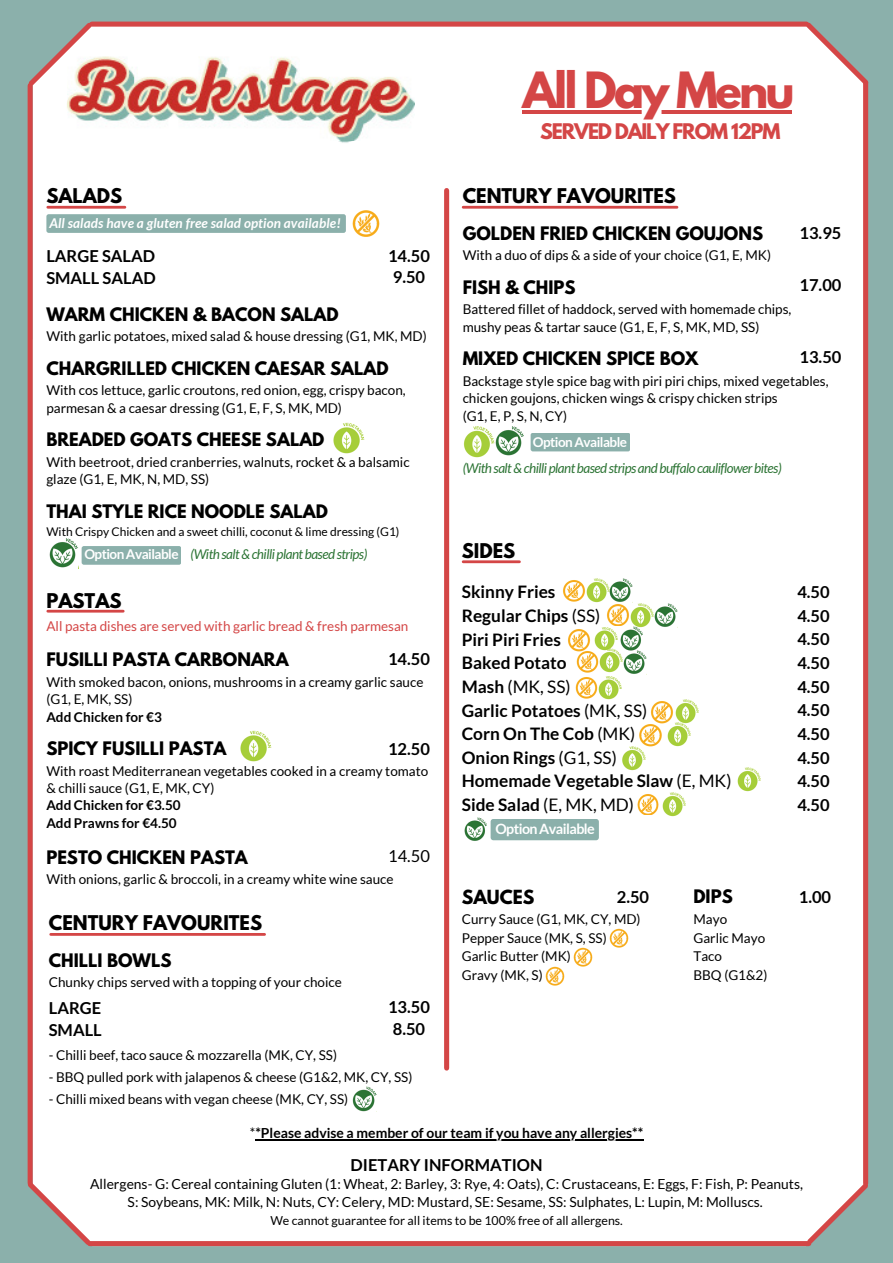
<style>
.page{position:relative;width:893px;height:1263px;background:#8bb0ab}
.page>*{position:absolute;margin:0;border:0;box-sizing:border-box;transform-origin:0 0}
.t1{font:700 44.25px "League Spartan";letter-spacing:-.065em;color:#d44646}
.t2{font:700 19.05px "League Spartan";letter-spacing:-.065em;color:#d44646}
.t3{font:700 18px "League Spartan";color:#000}
.t4{font:700 17.25px/23.6px "Lato";color:#000}
.t5{font:700 17.25px "League Spartan";color:#000}
.t6{font:700 16.5px "League Spartan";color:#000}
.t7{font:700 16.5px/23.6px "Lato";color:#000}
.t8{font:16.5px "Lato";color:#000}
.t9{font:700 14.25px "Lato";letter-spacing:-.04em;color:#fff}
.t10{font:13.88px/18px "Lato";color:#000;text-align:center}
.t11{font:700 13.88px "Lato";color:#000}
.t12{font:13.5px/17.4px "Lato";color:#000}
.t13{font:italic 13.5px "Lato";letter-spacing:-.04em;color:#2c7434}
.t14{font:13.5px "Lato";color:#d44646}
.t15{font:700 13.5px/17.4px "Lato";color:#000}
.t16{font:italic 700 13.5px "Lato";letter-spacing:.01em;color:#fff}
.t17{font:700 13.5px "Lato";letter-spacing:-.04em;color:#fff}
.t18{font:12.38px "Lato";color:#000}
.t19{font:12px "Lato";color:#000}
.s1{font-weight:700;font-style:normal;color:#fff}
.s2{font-weight:400}
</style>
<div class="page">
<div style="left:33px;top:1000px;width:830px;height:241px;background:#fff"></div>
<div style="left:33px;top:27px;width:830px;height:973px;background:#fff"></div>
<div style="left:28px;top:86px;width:5px;height:1097px;background:#d44646"></div>
<div style="left:863px;top:83px;width:5px;height:1100px;background:#d44646"></div>
<div style="left:92px;top:22px;width:714px;height:5px;background:#d44646"></div>
<div style="left:90px;top:1241px;width:718px;height:5px;background:#d44646"></div>
<svg style="left:27px;top:1177px;width:68px;height:70px"></svg>
<svg style="left:802px;top:1179px;width:67px;height:68px"></svg>
<svg style="left:801px;top:21px;width:68px;height:69px"></svg>
<hr style="left:51px;top:933px;width:213px;height:3px;background:#d44646">
<div style="left:444px;top:190px;width:5px;height:878px;background:#d44646"></div>
<hr style="left:48px;top:206px;width:77px;height:3px;background:#d44646">
<img style="left:347px;top:210px;width:41px;height:27px">
<hr style="left:255px;top:1139px;width:388px;height:1px;background:#000">
<img style="left:332px;top:422px;width:35px;height:32px">
<hr style="left:48px;top:610px;width:75px;height:3px;background:#d44646">
<hr style="left:463px;top:560px;width:56px;height:3px;background:#d44646">
<hr style="left:522px;top:110px;width:269px;height:4px;background:#d44646">
<img style="left:27px;top:22px;width:417px;height:151px">
<img style="left:67px;top:54px;width:347px;height:86px">
<img style="left:239px;top:730px;width:35px;height:33px">
<img style="left:612px;top:578px;width:21px;height:24px">
<img style="left:656px;top:603px;width:21px;height:24px">
<img style="left:593px;top:626px;width:50px;height:25px">
<img style="left:622px;top:649px;width:24px;height:25px">
<img style="left:463px;top:817px;width:24px;height:24px">
<div style="left:490px;top:819px;width:109px;height:21px;background:#8bb0ab;border-radius:3px"></div>
<img style="left:559px;top:580px;width:26px;height:22px">
<img style="left:602px;top:604px;width:27px;height:22px">
<img style="left:563px;top:628px;width:35px;height:23px">
<img style="left:572px;top:651px;width:27px;height:22px">
<img style="left:571px;top:677px;width:27px;height:22px">
<img style="left:646px;top:701px;width:28px;height:22px">
<img style="left:634px;top:723px;width:33px;height:23px">
<img style="left:633px;top:793px;width:29px;height:22px">
<img style="left:542px;top:967px;width:29px;height:19px">
<img style="left:606px;top:928px;width:28px;height:19px">
<img style="left:570px;top:947px;width:29px;height:20px">
<img style="left:585px;top:578px;width:27px;height:24px">
<img style="left:629px;top:603px;width:27px;height:24px">
<img style="left:599px;top:648px;width:27px;height:25px">
<img style="left:598px;top:675px;width:27px;height:25px">
<img style="left:674px;top:699px;width:27px;height:24px">
<img style="left:667px;top:722px;width:27px;height:25px">
<img style="left:621px;top:746px;width:27px;height:24px">
<img style="left:662px;top:792px;width:27px;height:25px">
<img style="left:737px;top:767px;width:27px;height:25px">
<div style="left:46px;top:214px;width:300px;height:19px;background:#8bb0ab;border-radius:2px"></div>
<img style="left:49px;top:538px;width:29px;height:30px">
<div style="left:82px;top:546px;width:99px;height:19px;background:#8bb0ab;border-radius:2px"></div>
<img style="left:463px;top:425px;width:35px;height:33px">
<hr style="left:463px;top:206px;width:214px;height:3px;background:#d44646">
<img style="left:494px;top:425px;width:30px;height:31px">
<div style="left:530px;top:433px;width:100px;height:18px;background:#8bb0ab;border-radius:2px"></div>
<img style="left:352px;top:1085px;width:25px;height:26px">
<h1 class="t1" style="left:522px;top:68px;width:274px">All Day Menu</h1>
<h3 class="t3" style="left:46px;top:187px;width:77px">SALADS</h3>
<p class="t16" style="left:49px;top:215px;width:293px">All salads have a gluten free salad option available!</p>
<p class="t7" style="left:388px;top:245px;width:43px;line-height:21.4px">14.50<br>9.50</p>
<p class="t7" style="left:46px;top:245px;width:111px;line-height:21.4px">LARGE SALAD<br>SMALL SALAD</p>
<p class="t6" style="left:46px;top:306px;width:294px">WARM CHICKEN &amp; BACON SALAD</p>
<p class="t12" style="left:46px;top:327px;width:382px">With garlic potatoes, mixed salad &amp; house dressing (G1, MK, MD)</p>
<p class="t6" style="left:46px;top:360px;width:344px">CHARGRILLED CHICKEN CAESAR SALAD</p>
<p class="t12" style="left:46px;top:381px;width:361px">With cos lettuce, garlic croutons, red onion, egg, crispy bacon, parmesan &amp; a caesar dressing (G1, E, F, S, MK, MD)</p>
<p class="t6" style="left:46px;top:432px;width:279px">BREADED GOATS CHEESE SALAD</p>
<p class="t12" style="left:46px;top:453px;width:365px">With beetroot, dried cranberries, walnuts, rocket &amp; a balsamic glaze (G1, E, MK, N, MD, SS)</p>
<p class="t6" style="left:46px;top:503px;width:283px">THAI STYLE RICE NOODLE SALAD</p>
<p class="t19" style="left:46px;top:525px;width:355px">With Crispy Chicken and a sweet chilli, coconut &amp; lime dressing (G1)</p>
<p class="t13" style="left:84px;top:545px;width:284px"><span class="s1">OptionAvailable</span> (Withsalt&amp;chilliplantbasedstrips)</p>
<h3 class="t3" style="left:46px;top:592px;width:77px">PASTAS</h3>
<p class="t14" style="left:46px;top:618px;width:363px">All pasta dishes are served with garlic bread &amp; fresh parmesan</p>
<p class="t7" style="left:388px;top:647px;width:43px">14.50</p>
<p class="t6" style="left:46px;top:651px;width:244px">FUSILLI PASTA CARBONARA</p>
<p class="t12" style="left:46px;top:673px;width:378px">With smoked bacon, onions, mushrooms in a creamy garlic sauce (G1, E, MK, SS)</p>
<p class="t15" style="left:46px;top:707px;width:117px">Add Chicken for €3</p>
<p class="t6" style="left:46px;top:740px;width:182px">SPICY FUSILLI PASTA</p>
<p class="t12" style="left:46px;top:761px;width:383px">With roast Mediterranean vegetables cooked in a creamy tomato &amp; chilli sauce (G1, E, MK, CY)</p>
<p class="t15" style="left:46px;top:796px;width:136px">Add Chicken for €3.50<br>Add Prawns for €4.50</p>
<p class="t6" style="left:46px;top:849px;width:203px">PESTO CHICKEN PASTA</p>
<p class="t12" style="left:46px;top:870px;width:349px">With onions, garlic &amp; broccoli, in a creamy white wine sauce</p>
<p class="t7" style="left:388px;top:737px;width:43px">12.50</p>
<p class="t8" style="left:388px;top:846px;width:43px">14.50</p>
<h3 class="t3" style="left:49px;top:914px;width:215px">CENTURY FAVOURITES</h3>
<p class="t6" style="left:49px;top:952px;width:124px">CHILLI BOWLS</p>
<p class="t12" style="left:49px;top:973px;width:295px">Chunky chips served with a topping of your choice</p>
<p class="t7" style="left:49px;top:997px;width:54px;line-height:21.2px">LARGE<br>SMALL</p>
<p class="t12" style="left:49px;top:1046px;width:290px">- Chilli beef, taco sauce &amp; mozzarella (MK, CY, SS)</p>
<p class="t12" style="left:49px;top:1068px;width:365px">- BBQ pulled pork with jalapenos &amp; cheese (G1&amp;2, MK, CY, SS)</p>
<p class="t12" style="left:49px;top:1090px;width:301px">- Chilli mixed beans with vegan cheese (MK, CY, SS)</p>
<p class="t7" style="left:388px;top:996px;width:43px;line-height:21.4px">13.50<br>8.50</p>
<h2 class="t2" style="left:540px;top:121px;width:242px">SERVED DAILY FROM 12PM</h2>
<h3 class="t3" style="left:463px;top:187px;width:215px">CENTURY FAVOURITES</h3>
<p class="t6" style="left:463px;top:225px;width:302px">GOLDEN FRIED CHICKEN GOUJONS</p>
<p class="t12" style="left:463px;top:246px;width:310px">With a duo of dips &amp; a side of your choice (G1, E, MK)</p>
<p class="t6" style="left:463px;top:279px;width:114px">FISH &amp; CHIPS</p>
<p class="t12" style="left:463px;top:300px;width:330px">Battered fillet of haddock, served with homemade chips, mushy peas &amp; tartar sauce (G1, E, F, S, MK, MD, SS)</p>
<p class="t6" style="left:463px;top:351px;width:237px">MIXED CHICKEN SPICE BOX</p>
<p class="t12" style="left:463px;top:372px;width:367px">Backstage style spice bag with piri piri chips, mixed vegetables, chicken goujons, chicken wings &amp; crispy chicken strips<br>(G1, E, P, S, N, CY)</p>
<p class="t7" style="left:799px;top:221px;width:43px">13.95</p>
<p class="t7" style="left:799px;top:273px;width:43px">17.00</p>
<p class="t7" style="left:799px;top:345px;width:43px">13.50</p>
<p class="t17" style="left:533px;top:433px;width:96px">OptionAvailable</p>
<p class="t13" style="left:463px;top:459px;width:320px">(Withsalt&amp;chilliplantbasedstripsandbuffalocauliflowerbites)</p>
<h3 class="t3" style="left:462px;top:542px;width:55px">SIDES</h3>
<p class="t4" style="left:462px;top:580px;width:271px">Skinny Fries<br>Regular Chips <span class="s2">(SS)<br></span>Piri Piri Fries<br>Baked Potato<br>Mash <span class="s2">(MK, SS)<br></span>Garlic Potatoes <span class="s2">(MK, SS)<br></span>Corn On The Cob <span class="s2">(MK)<br></span>Onion Rings <span class="s2">(G1, SS)<br></span>Homemade Vegetable Slaw <span class="s2">(E, MK)<br></span>Side Salad <span class="s2">(E, MK, MD)</span></p>
<p class="t7" style="left:797px;top:580px;width:34px;text-align:justify">4.50<br>4.50<br>4.50<br>4.50<br>4.50<br>4.50<br>4.50<br>4.50<br>4.50<br>4.50</p>
<p class="t9" style="left:495px;top:820px;width:101px">OptionAvailable</p>
<p class="t5" style="left:462px;top:889px;width:74px">SAUCES</p>
<p class="t6" style="left:693px;top:888px;width:41px">DIPS</p>
<p class="t12" style="left:462px;top:910px;width:180px;line-height:18.6px">Curry Sauce (G1, MK, CY, MD)<br>Pepper Sauce (MK, S, SS)<br>Garlic Butter (MK)<br>Gravy (MK, S)</p>
<p class="t12" style="left:693px;top:910px;width:76px;line-height:18.6px">Mayo<br>Garlic Mayo<br>Taco<br>BBQ (G1&amp;2)</p>
<p class="t7" style="left:617px;top:885px;width:34px">2.50</p>
<p class="t7" style="left:799px;top:885px;width:34px">1.00</p>
<p class="t11" style="left:250px;top:1124px;width:395px"><span class="s2">*</span>*Please advise a member of our team if you have any allergies**</p>
<p class="t7" style="left:351px;top:1152px;width:193px">DIETARY INFORMATION</p>
<p class="t10" style="left:90px;top:1175px;width:714px">Allergens- G: Cereal containing Gluten (1: Wheat, 2: Barley, 3: Rye, 4: Oats), C: Crustaceans, E: Eggs, F: Fish, P: Peanuts,<br>S: Soybeans, MK: Milk, N: Nuts, CY: Celery, MD: Mustard, SE: Sesame, SS: Sulphates, L: Lupin, M: Molluscs.</p>
<p class="t18" style="left:270px;top:1212px;width:354px">We cannot guarantee for all items to be 100% free of all allergens.</p>
</div>
